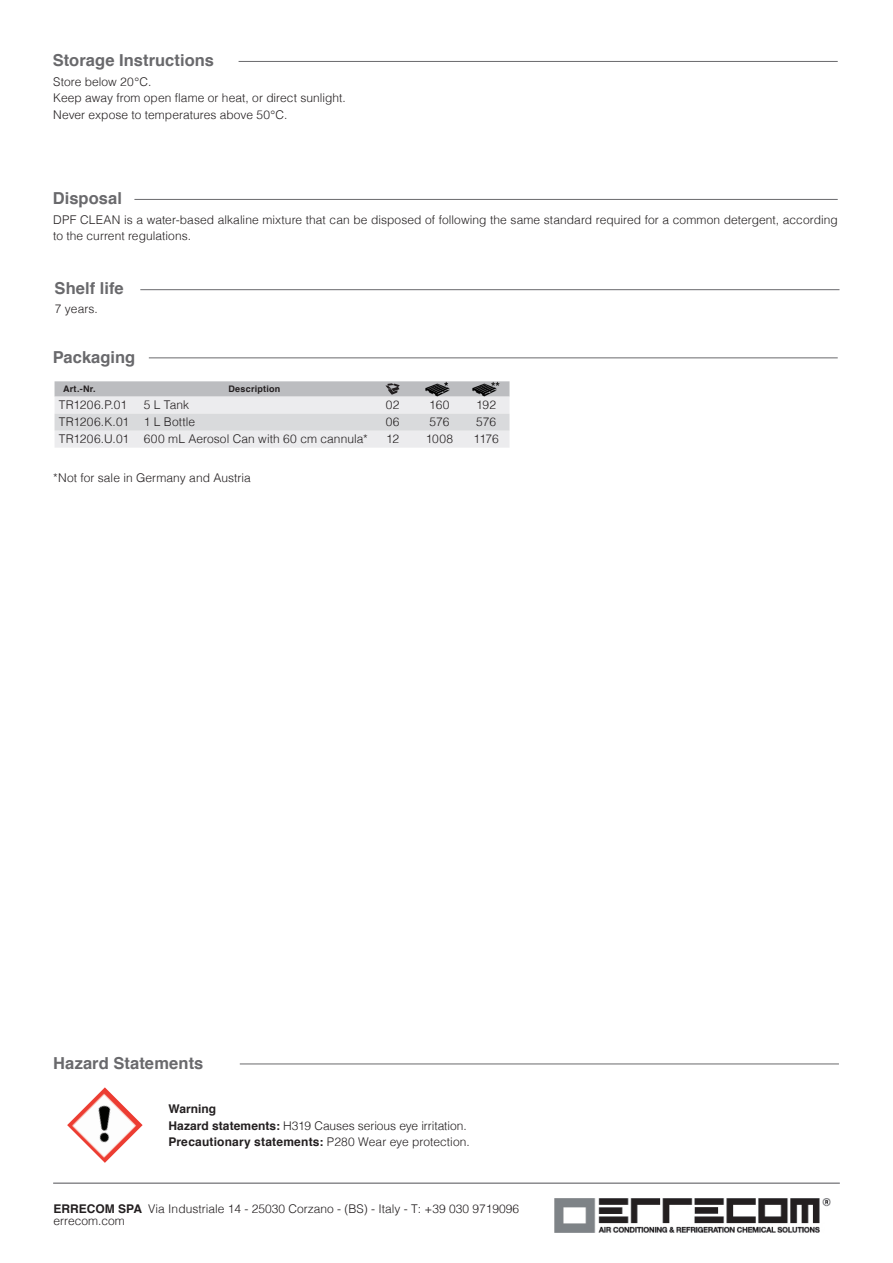
<style>
.page{position:relative;width:893px;height:1263px;background:#fff}
.page>*{position:absolute;margin:0;border:0;box-sizing:border-box;transform-origin:0 0}
.t1{font:700 16.5px "Helvetica";letter-spacing:.005em;color:#69696c}
.testi_tabella{font:300 12px/12px "Helvetica";color:#231f20}
.t2{font:700 12px "Helvetica";letter-spacing:.015em;color:#231f20}
.INTESTAZIONE_TABELLA{font:700 9px "Helvetica";letter-spacing:.025em;color:#231f20}
.s1{font-weight:700}
.s2{font-weight:300}
</style>
<div class="page">
<img style="left:555px;top:1198px;width:276px;height:34px">
<hr style="left:53px;top:1182px;width:787px;height:2px;background:#8a8a8e">
<hr style="left:240px;top:1064px;width:599px;height:1px;background:#69696c">
<hr style="left:149px;top:358px;width:689px;height:1px;background:#69696c">
<svg style="left:55px;top:381px;width:454px;height:67px;background:#dddddf"></svg>
<img style="left:425px;top:381px;width:28px;height:16px">
<img style="left:472px;top:381px;width:28px;height:16px">
<img style="left:67px;top:1087px;width:76px;height:76px">
<hr style="left:239px;top:61px;width:599px;height:1px;background:#69696c">
<hr style="left:134px;top:199px;width:704px;height:1px;background:#69696c">
<hr style="left:140px;top:289px;width:699px;height:1px;background:#69696c">
<p class="t1" style="left:53px;top:47px;width:163px">Storage Instructions</p>
<p class="testi_tabella" style="left:53px;top:75px;width:100px">Store below 20°C.</p>
<p class="testi_tabella" style="left:53px;top:91px;width:294px">Keep away from open flame or heat, or direct sunlight.</p>
<p class="testi_tabella" style="left:53px;top:108px;width:236px">Never expose to temperatures above 50°C.</p>
<p class="t1" style="left:53px;top:185px;width:71px">Disposal</p>
<p class="testi_tabella" style="left:53px;top:210px;width:786px;line-height:16.5px">DPF CLEAN is a water-based alkaline mixture that can be disposed of following the same standard required for a common detergent, according to the current regulations.</p>
<p class="t1" style="left:55px;top:275px;width:71px">Shelf life</p>
<p class="testi_tabella" style="left:55px;top:302px;width:44px">7 years.</p>
<p class="t1" style="left:53px;top:344px;width:84px">Packaging</p>
<p class="INTESTAZIONE_TABELLA" style="left:63px;top:382px;width:34px">Art.-Nr.</p>
<p class="INTESTAZIONE_TABELLA" style="left:228px;top:382px;width:53px">Description</p>
<p class="testi_tabella" style="left:59px;top:398px;width:70px">TR1206.P.01</p>
<p class="testi_tabella" style="left:144px;top:398px;width:47px">5 L Tank</p>
<p class="testi_tabella" style="left:386px;top:398px;width:15px">02</p>
<p class="testi_tabella" style="left:429px;top:398px;width:22px">160</p>
<p class="testi_tabella" style="left:476px;top:398px;width:21px">192</p>
<p class="testi_tabella" style="left:59px;top:415px;width:72px">TR1206.K.01</p>
<p class="testi_tabella" style="left:144px;top:415px;width:53px">1 L Bottle</p>
<p class="testi_tabella" style="left:386px;top:415px;width:15px">06</p>
<p class="testi_tabella" style="left:429px;top:415px;width:21px">576</p>
<p class="testi_tabella" style="left:476px;top:415px;width:21px">576</p>
<p class="testi_tabella" style="left:59px;top:432px;width:72px">TR1206.U.01</p>
<p class="testi_tabella" style="left:144px;top:432px;width:225px">600 mL Aerosol Can with 60 cm cannula*</p>
<p class="testi_tabella" style="left:386px;top:432px;width:14px">12</p>
<p class="testi_tabella" style="left:426px;top:432px;width:29px">1008</p>
<p class="testi_tabella" style="left:474px;top:432px;width:27px">1176</p>
<p class="testi_tabella" style="left:53px;top:471px;width:199px">*Not for sale in Germany and Austria</p>
<p class="t1" style="left:53px;top:1050px;width:152px">Hazard Statements</p>
<p class="t2" style="left:168px;top:1099px;width:49px">Warning</p>
<p class="testi_tabella" style="left:168px;top:1118px;width:300px"><span class="s1">Hazard statements:</span> H319 Causes serious eye irritation.</p>
<p class="t2" style="left:168px;top:1132px;width:303px">Precautionary statements: <span class="s2">P280 Wear eye protection.</span></p>
<p class="testi_tabella" style="left:54px;top:1201px;width:467px"><span class="s1">ERRECOM SPA</span> Via Industriale 14 - 25030 Corzano - (BS) - Italy - T: +39 030 9719096 errecom.com</p>
</div>
